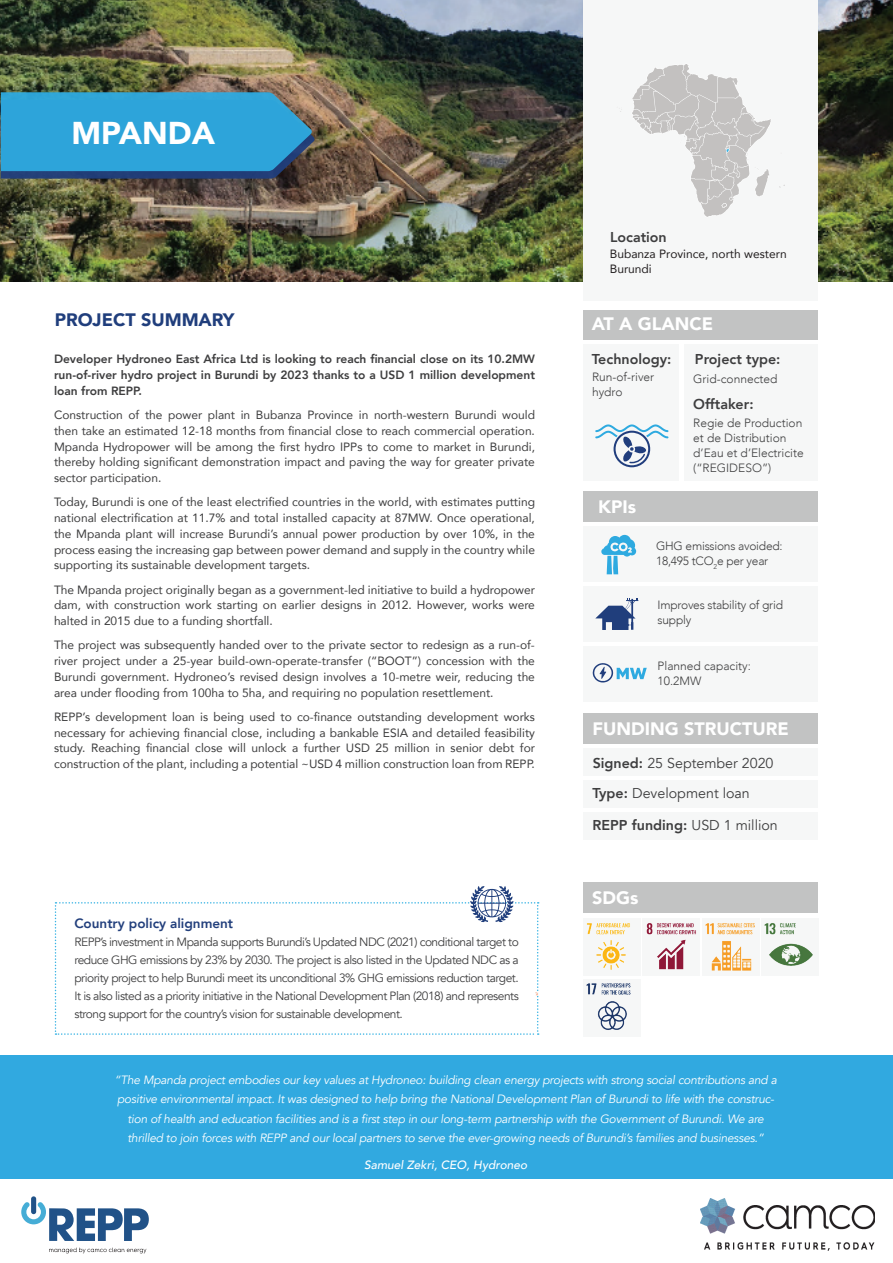
<style>
.page{position:relative;width:893px;height:1263px;background:#fff}
.page>*{position:absolute;margin:0;border:0;box-sizing:border-box;transform-origin:0 0}
.t1{font:900 31.5px "Avenir";color:#fff}
.t2{font:900 18px "Avenir";color:#fff}
.t3{font:900 18px "Avenir";color:#203e7c}
.t4{font:800 14.25px "Avenir";color:#3e3e3f}
.t5{font:14.25px/30.5px "Avenir";color:#3e3e3f}
.t6{font:800 13.5px "Avenir";color:#223f7c}
.t7{font:12px/15.8px "Avenir";color:#3e3e3f;text-align:justify}
.t8{font:italic 12px/19.5px "Avenir";letter-spacing:-.02em;color:#fff;text-align:center}
.t9{font:12px/18px "Avenir";letter-spacing:-.04em;color:#3e3e3f;text-align:justify}
.t10{font:800 12px/15.8px "Avenir";color:#3e3e3f;text-align:justify}
.t11{font:300 12px/15px "Avenir";color:#3e3e3f}
.t12{font:300 12px/15px "Avenir";letter-spacing:-.02em;color:#3e3e3f}
.t13{font:12px/15px "Avenir";color:#231f20}
.t14{font:italic 500 12px "Avenir";color:#fff}
.s1{font-weight:800}
.s2{font-weight:400}
</style>
<div class="page">
<img style="left:0;top:0;width:893px;height:282px">
<div style="left:583px;top:0;width:235px;height:300px;background:#f6f7f7"></div>
<div style="left:0;top:1055px;width:893px;height:123px;background:#31a9e0"></div>
<div style="left:584px;top:713px;width:234px;height:31px;background:#c2c3c3"></div>
<div style="left:583px;top:882px;width:235px;height:30px;background:#c2c3c3"></div>
<div style="left:584px;top:780px;width:234px;height:27px;background:#f6f7f7"></div>
<div style="left:583px;top:748px;width:235px;height:27px;background:#f6f7f7"></div>
<div style="left:584px;top:812px;width:234px;height:27px;background:#f6f7f7"></div>
<div style="left:684px;top:344px;width:134px;height:67px;background:#f6f7f7"></div>
<div style="left:684px;top:411px;width:134px;height:70px;background:#f6f7f7"></div>
<div style="left:584px;top:344px;width:95px;height:137px;background:#f6f7f7"></div>
<div style="left:583px;top:586px;width:235px;height:56px;background:#f6f7f7"></div>
<div style="left:583px;top:646px;width:235px;height:56px;background:#f6f7f7"></div>
<div style="left:583px;top:526px;width:235px;height:56px;background:#f6f7f7"></div>
<div style="left:583px;top:492px;width:235px;height:30px;background:#c2c3c3"></div>
<svg style="left:593px;top:663px;width:54px;height:19px"></svg>
<svg style="left:601px;top:535px;width:35px;height:39px"></svg>
<div style="left:583px;top:310px;width:235px;height:29px;background:#c2c3c3"></div>
<svg style="left:55px;top:886px;width:484px;height:149px"></svg>
<div style="left:31px;top:1196px;width:5px;height:18px;background:#215288;border-radius:3px"></div>
<svg style="left:49px;top:1248px;width:97px;height:5px"></svg>
<svg style="left:21px;top:1202px;width:128px;height:39px"></svg>
<img style="left:700px;top:1198px;width:175px;height:52px">
<img style="left:705px;top:923px;width:50px;height:48px">
<img style="left:646px;top:923px;width:51px;height:47px">
<img style="left:764px;top:922px;width:49px;height:44px">
<div style="left:584px;top:918px;width:57px;height:58px;background:#f6f7f7"></div>
<img style="left:587px;top:923px;width:43px;height:47px">
<img style="left:586px;top:983px;width:45px;height:48px">
<img style="left:1px;top:63px;width:892px;height:154px">
<svg style="left:595px;top:598px;width:43px;height:32px"></svg>
<svg style="left:595px;top:424px;width:73px;height:43px"></svg>
<h1 class="t1" style="left:72px;top:106px;width:145px">MPANDA</h1>
<h2 class="t3" style="left:55px;top:305px;width:181px">PROJECT SUMMARY</h2>
<p class="t10" style="left:54px;top:351px;width:482px">Developer Hydroneo East Africa Ltd is looking to reach financial close on its 10.2MW run-of-river hydro project in Burundi by 2023 thanks to a USD 1 million development loan from REPP.</p>
<p class="t7" style="left:54px;top:407px;width:482px">Construction of the power plant in Bubanza Province in north-western Burundi would then take an estimated 12-18 months from financial close to reach commercial operation.<br>Mpanda Hydropower will be among the first hydro IPPs to come to market in Burundi, thereby holding significant demonstration impact and paving the way for greater private sector participation.</p>
<p class="t7" style="left:54px;top:494px;width:482px">Today, Burundi is one of the least electrified countries in the world, with estimates putting national electrification at 11.7% and total installed capacity at 87MW. Once operational, the Mpanda plant will increase Burundi’s annual power production by over 10%, in the process easing the increasing gap between power demand and supply in the country while supporting its sustainable development targets.</p>
<p class="t7" style="left:54px;top:581px;width:482px">The Mpanda project originally began as a government-led initiative to build a hydropower dam, with construction work starting on earlier designs in 2012. However, works were halted in 2015 due to a funding shortfall.</p>
<p class="t7" style="left:54px;top:637px;width:482px">The project was subsequently handed over to the private sector to redesign as a run-of&shy;river project under a 25-year build-own-operate-transfer (“BOOT”) concession with the Burundi government. Hydroneo’s revised design involves a 10-metre weir, reducing the area under flooding from 100ha to 5ha, and requiring no population resettlement.</p>
<p class="t7" style="left:54px;top:708px;width:482px">REPP’s development loan is being used to co-finance outstanding development works necessary for achieving financial close, including a bankable ESIA and detailed feasibility study. Reaching financial close will unlock a further USD 25 million in senior debt for construction of the plant, including a potential ~USD 4 million construction loan from REPP.</p>
<p class="t6" style="left:74px;top:912px;width:160px">Country policy alignment</p>
<p class="t9" style="left:74px;top:933px;width:446px">REPP’s investment in Mpanda supports Burundi’s Updated NDC (2021) conditional target to reduce GHG emissions by 23% by 2030. The project is also listed in the Updated NDC as a priority project to help Burundi meet its unconditional 3% GHG emissions reduction target.<br>It is also listed as a priority initiative in the National Development Plan (2018) and represents strong support for the country’s vision for sustainable development.</p>
<p class="t4" style="left:610px;top:226px;width:58px">Location</p>
<p class="t13" style="left:610px;top:246px;width:178px">Bubanza Province, north western<br>Burundi</p>
<h2 class="t2" style="left:592px;top:309px;width:123px">AT A GLANCE</h2>
<p class="t4" style="left:592px;top:348px;width:81px">Technology:</p>
<p class="t4" style="left:695px;top:348px;width:87px">Project type:</p>
<p class="t4" style="left:693px;top:393px;width:62px">Offtaker:</p>
<p class="t11" style="left:592px;top:370px;width:64px">Run-of-river hydro</p>
<p class="t11" style="left:693px;top:371px;width:86px">Grid-connected</p>
<p class="t11" style="left:693px;top:415px;width:112px">Regie de Production et de Distribution d’Eau et d’Electricite (“REGIDESO”)</p>
<h2 class="t2" style="left:598px;top:491px;width:39px">KPIs</h2>
<p class="t12" style="left:656px;top:538px;width:128px">GHG emissions avoided:<br>18,495 tCO<sub>2</sub>e per year</p>
<p class="t12" style="left:658px;top:597px;width:127px">Improves stability of grid supply</p>
<p class="t11" style="left:658px;top:659px;width:95px">Planned capacity:<br>10.2MW</p>
<h2 class="t2" style="left:593px;top:713px;width:198px">FUNDING STRUCTURE</h2>
<p class="t5" style="left:593px;top:748px;width:182px"><span class="s1">Signed:</span> 25 September 2020<br><span class="s1">Type:</span> Development loan</p>
<p class="t4" style="left:593px;top:814px;width:187px">REPP funding: <span class="s2">USD 1 million</span></p>
<h2 class="t2" style="left:592px;top:882px;width:48px">SDGs</h2>
<p class="t8" style="left:114px;top:1070px;width:664px">“The Mpanda project embodies our key values at Hydroneo: building clean energy projects with strong social contributions and a positive environmental impact. It was designed to help bring the National Development Plan of Burundi to life with the construc&shy;tion of health and education facilities and is a first step in our long-term partnership with the Government of Burundi. We are thrilled to join forces with REPP and our local partners to serve the ever-growing needs of Burundi’s families and businesses.”</p>
<p class="t14" style="left:364px;top:1158px;width:165px">Samuel Zekri, CEO, Hydroneo</p>
</div>
